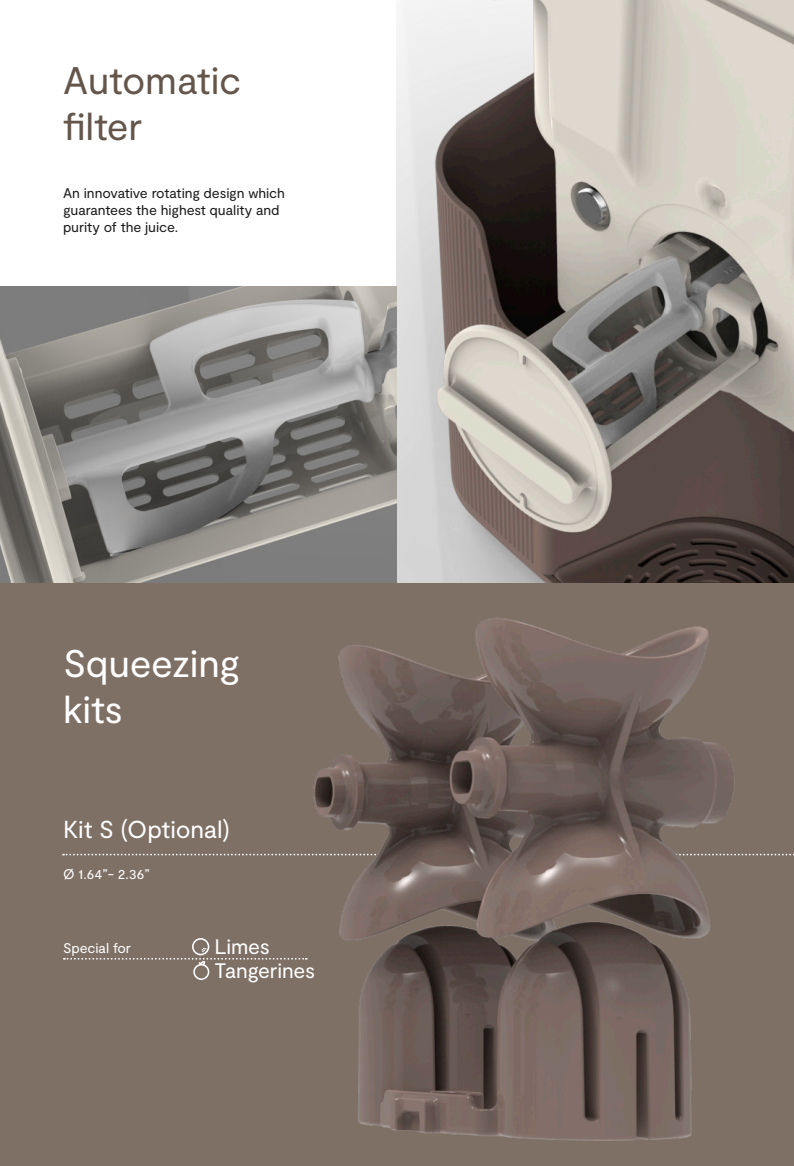
<style>
.page{position:relative;width:794px;height:1166px;background:#fff}
.page>*{position:absolute;margin:0;border:0;box-sizing:border-box;transform-origin:0 0}
.t1{font:38.5px "Moderat";letter-spacing:-.005em;color:#64564b}
.t2{font:38.5px "Moderat";letter-spacing:-.01em;color:#fff}
.t3{font:24.5px "Moderat";color:#fff}
.t4{font:21px "Moderat";letter-spacing:-.01em;color:#fff}
.t5{font:14px/16.8px "Moderat";letter-spacing:-.005em;color:#1b1b1b}
.t6{font:14px "Moderat";letter-spacing:-.005em;color:#fff}
</style>
<div class="page">
<div style="left:0;top:583px;width:794px;height:583px;background:#7f7066"></div>
<svg style="left:63px;top:854px;width:236px;height:1px"></svg>
<img style="left:300px;top:618px;width:494px;height:523px">
<img style="left:397px;top:0;width:397px;height:583px">
<img style="left:0;top:286px;width:397px;height:297px">
<svg style="left:64px;top:938px;width:243px;height:42px"></svg>
<p class="t1" style="left:63px;top:58px;width:180px">Automatic</p>
<p class="t1" style="left:63px;top:104px;width:81px">filter</p>
<p class="t5" style="left:63px;top:185px;width:223px">An innovative rotating design which guarantees the highest quality and purity of the juice.</p>
<p class="t2" style="left:63px;top:641px;width:178px">Squeezing</p>
<p class="t2" style="left:63px;top:687px;width:61px">kits</p>
<p class="t3" style="left:63px;top:815px;width:168px">Kit S (Optional)</p>
<p class="t6" style="left:63px;top:866px;width:88px">Ø 1.64”- 2.36”</p>
<p class="t6" style="left:63px;top:940px;width:69px">Special for</p>
<p class="t4" style="left:214px;top:934px;width:57px">Limes</p>
<p class="t4" style="left:214px;top:958px;width:102px">Tangerines</p>
</div>
